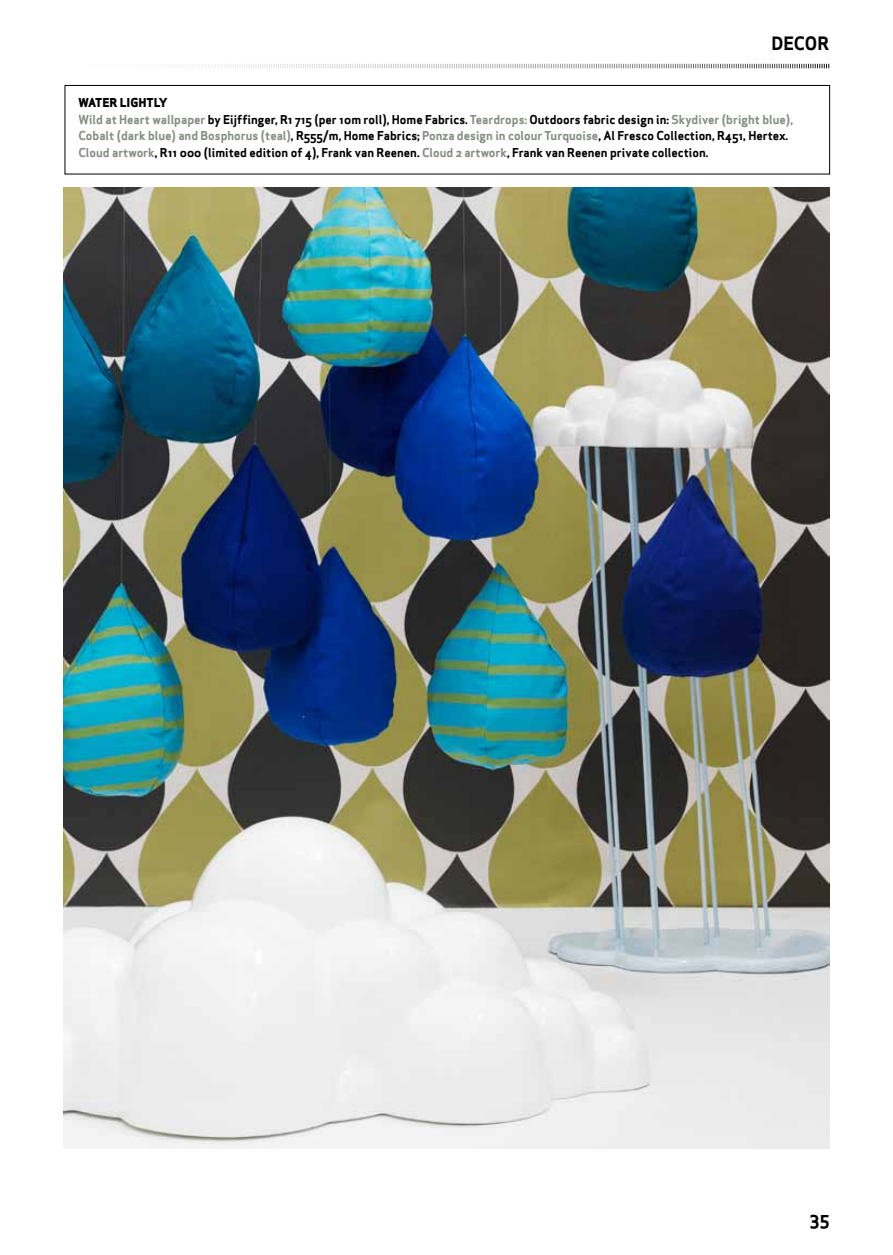
<style>
.page{position:relative;width:893px;height:1255px;background:#fff}
.page>*{position:absolute;margin:0;border:0;box-sizing:border-box;transform-origin:0 0}
.t1{font:18px "Apex Sans Bold ST";color:#000}
.t2{font:12px/16.5px "Apex Sans Bold ST";color:#000}
.t3{font:12px "Apex Sans Extra Bold ST";color:#000}
.s1{color:#858e82}
</style>
<div class="page">
<svg style="left:181px;top:63px;width:649px;height:6px"></svg>
<img style="left:64px;top:187px;width:765px;height:961px">
<div style="left:65px;top:85px;width:765px;height:89px;border:1px solid #000"></div>
<h1 class="t1" style="left:771px;top:32px;width:55px">decor</h1>
<p class="t3" style="left:78px;top:95px;width:91px">WATER LIGHTLY</p>
<p class="t2" style="left:78px;top:111px;width:716px"><span class="s1">Wild at Heart wallpaper</span> by Eijffinger, R1 715 (per 10m roll), Home Fabrics. <span class="s1">Teardrops:</span> Outdoors fabric design in: <span class="s1">Skydiver (bright blue),<br>Cobalt (dark blue) and Bosphorus (teal)</span>, R555/m, Home Fabrics; <span class="s1">Ponza design in colour Turquoise</span>, Al Fresco Collection, R451, Hertex.<br><span class="s1">Cloud artwork</span>, R11 000 (limited edition of 4), Frank van Reenen. <span class="s1">Cloud 2 artwork</span>, Frank van Reenen private collection.</p>
<h1 class="t1" style="left:810px;top:1205px;width:21px">35</h1>
</div>
